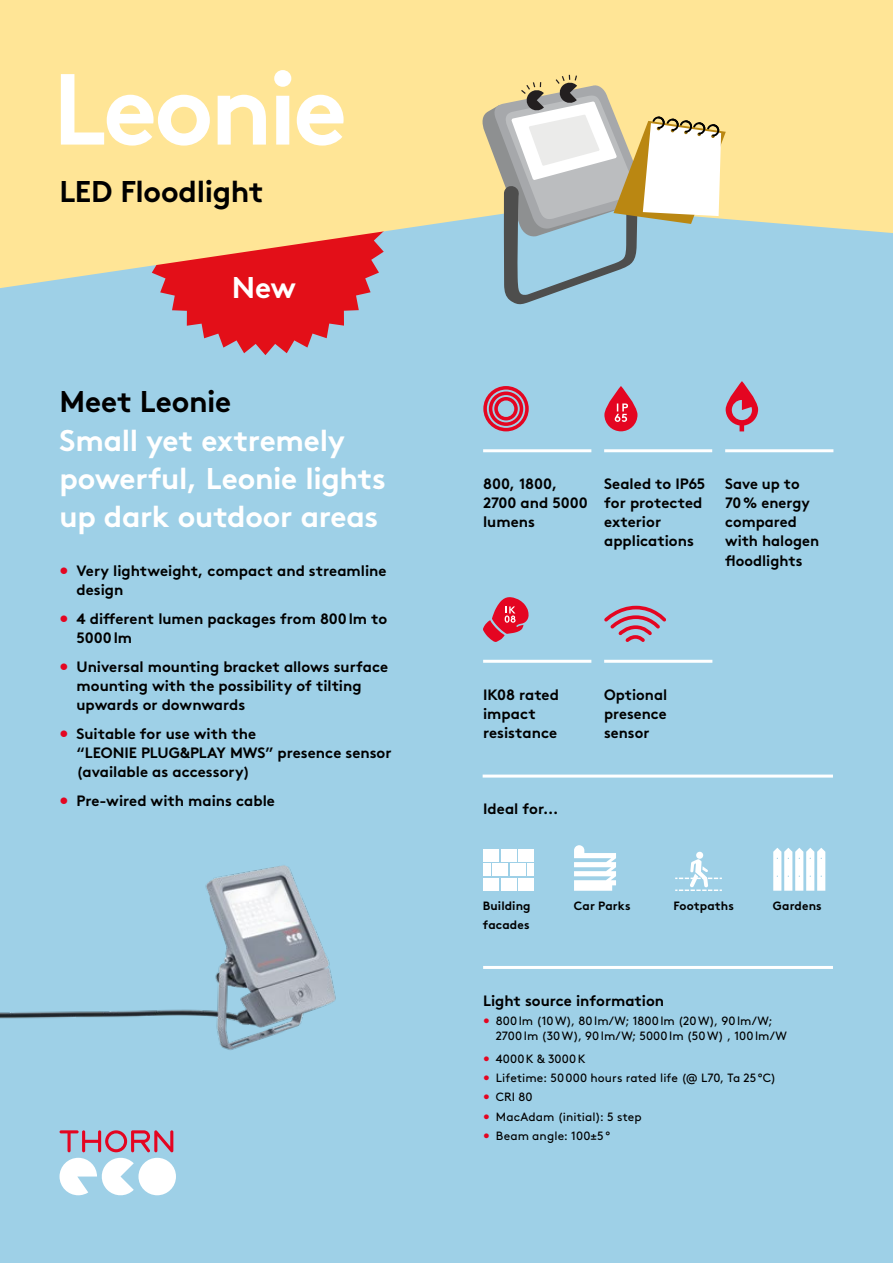
<style>
.page{position:relative;width:893px;height:1263px;background:#9ed0e7}
.page>*{position:absolute;margin:0;border:0;box-sizing:border-box;transform-origin:0 0}
.t1{font:700 100.65px "Brown";letter-spacing:-.035em;color:#fff}
.t2{font:700 30px/38.2px "Brown";letter-spacing:-.01em;color:#fff}
.t3{font:700 30px "Brown";letter-spacing:-.01em;color:#000}
.t4{font:700 15px/19.2px "Brown";color:#000}
.t5{font:12px/14.9px "Brown";letter-spacing:.01em;color:#000}
.t6{font:700 12px "Brown";letter-spacing:.01em;color:#000}
.s1{color:#e40521}
</style>
<div class="page">
<svg style="left:160px;top:288px;width:211px;height:67px"></svg>
<svg style="left:0;top:0;width:893px;height:288px;background:#f4da98"></svg>
<hr style="left:483px;top:966px;width:350px;height:3px;background:#fff">
<hr style="left:483px;top:774px;width:350px;height:3px;background:#fff">
<svg style="left:483px;top:386px;width:46px;height:45px"></svg>
<svg style="left:726px;top:381px;width:32px;height:50px"></svg>
<svg style="left:604px;top:605px;width:62px;height:37px"></svg>
<hr style="left:725px;top:449px;width:108px;height:3px;background:#fff">
<hr style="left:604px;top:660px;width:108px;height:3px;background:#fff">
<hr style="left:604px;top:449px;width:108px;height:3px;background:#fff">
<hr style="left:483px;top:449px;width:108px;height:3px;background:#fff">
<hr style="left:483px;top:660px;width:108px;height:3px;background:#fff">
<svg style="left:483px;top:597px;width:46px;height:45px"></svg>
<div style="left:501px;top:849px;width:15px;height:13px;background:#fff"></div>
<div style="left:493px;top:864px;width:15px;height:12px;background:#fff"></div>
<div style="left:483px;top:849px;width:16px;height:13px;background:#fff"></div>
<div style="left:510px;top:864px;width:16px;height:12px;background:#fff"></div>
<div style="left:528px;top:864px;width:6px;height:12px;background:#fff"></div>
<div style="left:518px;top:849px;width:16px;height:13px;background:#fff"></div>
<div style="left:483px;top:878px;width:16px;height:13px;background:#fff"></div>
<div style="left:501px;top:878px;width:15px;height:13px;background:#fff"></div>
<div style="left:518px;top:878px;width:16px;height:13px;background:#fff"></div>
<div style="left:483px;top:864px;width:7px;height:12px;background:#fff"></div>
<svg style="left:574px;top:845px;width:42px;height:46px"></svg>
<div style="left:696px;top:852px;width:7px;height:7px;background:#fff;border-radius:50%"></div>
<svg style="left:675px;top:859px;width:47px;height:32px"></svg>
<svg style="left:604px;top:386px;width:33px;height:45px"></svg>
<svg style="left:615px;top:403px;width:13px;height:19px"></svg>
<svg style="left:773px;top:848px;width:52px;height:43px"></svg>
<svg style="left:481px;top:75px;width:245px;height:230px"></svg>
<img style="left:0;top:865px;width:336px;height:185px">
<div style="left:138px;top:1158px;width:38px;height:37px;background:#fff;border-radius:50%"></div>
<svg style="left:60px;top:1130px;width:113px;height:65px"></svg>
<h1 class="t1" style="left:53px;top:28px;width:296px">Leonie</h1>
<h2 class="t3" style="left:60px;top:167px;width:206px">LED Floodlight</h2>
<h2 class="t2" style="left:232px;top:265px;width:66px">New</h2>
<h2 class="t3" style="left:60px;top:378px;width:173px">Meet Leonie</h2>
<h2 class="t2" style="left:60px;top:418px;width:328px">Small yet extremely powerful, Leonie lights up dark outdoor areas</h2>
<p class="t4" style="left:77px;top:560px;width:312px;text-indent:-17px"><span class="s1">•</span> Very lightweight, compact and streamline design</p>
<p class="t4" style="left:77px;top:608px;width:312px;text-indent:-17px"><span class="s1">•</span> 4 different lumen packages from 800lm to<br>5000lm</p>
<p class="t4" style="left:77px;top:655px;width:313px;text-indent:-17px"><span class="s1">•</span> Universal mounting bracket allows surface mounting with the possibility of tilting upwards or downwards</p>
<p class="t4" style="left:77px;top:722px;width:317px;text-indent:-17px"><span class="s1">•</span> Suitable for use with the<br>“LEONIE PLUG&amp;PLAY MWS” presence sensor (available as accessory)</p>
<p class="t4" style="left:60px;top:789px;width:217px"><span class="s1">•</span> Pre-wired with mains cable</p>
<p class="t4" style="left:483px;top:473px;width:106px">800, 1800,<br>2700 and 5000 lumens</p>
<p class="t4" style="left:725px;top:473px;width:96px">Save up to<br>70% energy compared with halogen floodlights</p>
<p class="t4" style="left:604px;top:473px;width:103px">Sealed to IP65 for protected exterior applications</p>
<p class="t4" style="left:483px;top:683px;width:77px">IK08 rated impact resistance</p>
<p class="t4" style="left:483px;top:798px;width:77px">Ideal for...</p>
<p class="t4" style="left:604px;top:683px;width:65px;text-align:justify">Optional presence sensor</p>
<p class="t6" style="left:483px;top:896px;width:49px">Building</p>
<p class="t6" style="left:574px;top:896px;width:58px">Car Parks</p>
<p class="t6" style="left:673px;top:896px;width:62px">Footpaths</p>
<p class="t6" style="left:483px;top:915px;width:48px">facades</p>
<p class="t6" style="left:773px;top:896px;width:50px">Gardens</p>
<p class="t4" style="left:483px;top:989px;width:183px">Light source information</p>
<p class="t5" style="left:496px;top:1012px;width:293px;text-indent:-13px"><span class="s1">•</span> 800lm (10W), 80lm/W; 1800lm (20W), 90lm/W;<br>2700lm (30W), 90lm/W; 5000lm (50W) , 100lm/W</p>
<p class="t5" style="left:483px;top:1050px;width:104px"><span class="s1">•</span> 4000K &amp; 3000K</p>
<p class="t5" style="left:483px;top:1070px;width:295px"><span class="s1">•</span> Lifetime: 50000 hours rated life (@ L70, Ta 25°C)</p>
<p class="t5" style="left:483px;top:1089px;width:51px"><span class="s1">•</span> CRI 80</p>
<p class="t5" style="left:483px;top:1108px;width:160px"><span class="s1">•</span> MacAdam (initial): 5 step</p>
<p class="t5" style="left:483px;top:1127px;width:129px"><span class="s1">•</span> Beam angle: 100±5°</p>
</div>
